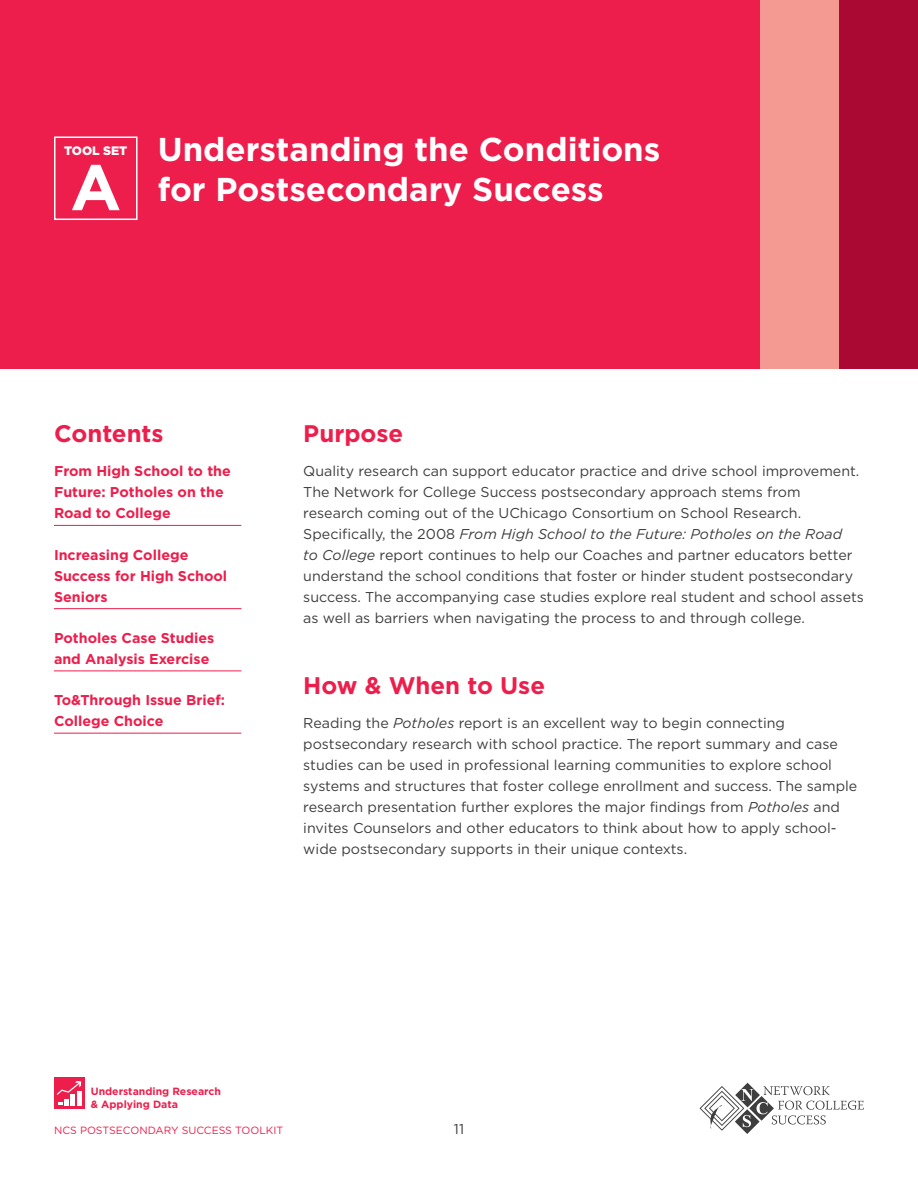
<style>
.page{position:relative;width:918px;height:1188px;background:#fff}
.page>*{position:absolute;margin:0;border:0;box-sizing:border-box;transform-origin:0 0}
.t1{font:700 64.35px "Gotham";color:#fff}
.t2{font:700 33px/40.5px "Gotham";color:#fff}
.t3{font:700 24px "Gotham";color:#ed1e4c}
.t4{font:14.25px/21px "Gotham";color:#3e3e3f}
.t5{font:700 14.25px/21px "Gotham";color:#ed1e4c}
.t6{font:900 12.3px "Gotham";color:#fff}
.t7{font:700 10.5px/12.6px "Gotham";color:#ed1e4c}
.t8{font:10.5px "Gotham";color:#ed1e4c}
.s1{font-style:italic}
</style>
<div class="page">
<div style="left:0;top:0;width:918px;height:369px;background:#ed1e4c"></div>
<div style="left:54px;top:1078px;width:30px;height:31px;background:#ed1e4c"></div>
<div style="left:77px;top:1091px;width:5px;height:14px;background:#fff"></div>
<svg style="left:57px;top:1081px;width:24px;height:24px"></svg>
<svg style="left:700px;top:1083px;width:164px;height:51px"></svg>
<div style="left:54px;top:136px;width:84px;height:84px;border:2px solid #fff"></div>
<div style="left:760px;top:0;width:79px;height:369px;background:#f59993"></div>
<div style="left:839px;top:0;width:79px;height:369px;background:#a90933"></div>
<hr style="left:54px;top:525px;width:187px;height:1px;background:#ed1e4c">
<hr style="left:54px;top:608px;width:187px;height:1px;background:#ed1e4c">
<hr style="left:54px;top:671px;width:187px;height:1px;background:#ed1e4c">
<hr style="left:54px;top:733px;width:187px;height:1px;background:#ed1e4c">
<p class="t6" style="left:64px;top:144px;width:65px">TOOL SET</p>
<h1 class="t1" style="left:70px;top:150px;width:52px">A</h1>
<h2 class="t2" style="left:158px;top:128px;width:504px">Understanding the Conditions for Postsecondary Success</h2>
<h3 class="t3" style="left:54px;top:420px;width:111px">Contents</h3>
<p class="t5" style="left:54px;top:461px;width:178px">From High School to the<br>Future: Potholes on the<br>Road to College</p>
<p class="t5" style="left:54px;top:544px;width:175px">Increasing College<br>Success for High School<br>Seniors</p>
<p class="t5" style="left:54px;top:627px;width:162px">Potholes Case Studies and Analysis Exercise</p>
<p class="t5" style="left:54px;top:689px;width:173px">To&amp;Through Issue Brief:<br>College Choice</p>
<h3 class="t3" style="left:303px;top:420px;width:102px">Purpose</h3>
<p class="t4" style="left:303px;top:461px;width:562px">Quality research can support educator practice and drive school improvement.<br>The Network for College Success postsecondary approach stems from research coming out of the UChicago Consortium on School Research.<br>Specifically, the 2008 <span class="s1">From High School to the Future: Potholes on the Road<br>to College</span> report continues to help our Coaches and partner educators better understand the school conditions that foster or hinder student postsecondary success. The accompanying case studies explore real student and school assets as well as barriers when navigating the process to and through college.</p>
<h3 class="t3" style="left:303px;top:672px;width:243px">How &amp; When to Use</h3>
<p class="t4" style="left:303px;top:713px;width:556px">Reading the <span class="s1">Potholes</span> report is an excellent way to begin connecting postsecondary research with school practice. The report summary and case studies can be used in professional learning communities to explore school systems and structures that foster college enrollment and success. The sample research presentation further explores the major findings from <span class="s1">Potholes</span> and invites Counselors and other educators to think about how to apply school&shy;wide postsecondary supports in their unique contexts.</p>
<p class="t7" style="left:91px;top:1085px;width:132px">Understanding Research &amp; Applying Data</p>
<p class="t8" style="left:54px;top:1124px;width:231px">NCS POSTSECONDARY SUCCESS TOOLKIT</p>
<p class="t4" style="left:454px;top:1118px;width:12px">11</p>
</div>
